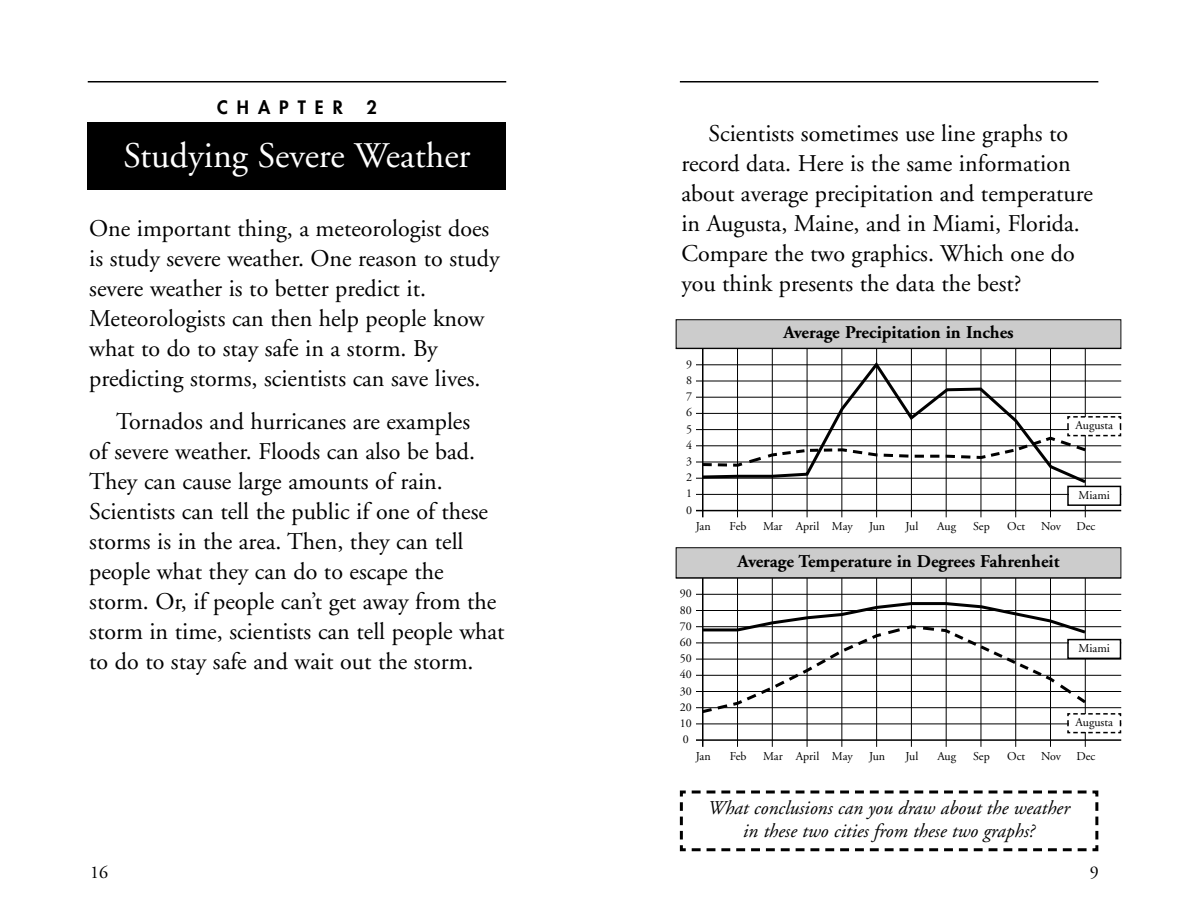
<style>
.page{position:relative;width:1188px;height:918px;background:#fff}
.page>*{position:absolute;margin:0;border:0;box-sizing:border-box;transform-origin:0 0}
.t1{font:36px "Adobe Garamond";color:#fff}
.t2{font:24px/30px "Adobe Garamond";color:#000}
.t3{font:italic 19.5px/22.5px "Adobe Garamond";color:#000;text-align:center}
.t4{font:700 18px "Adobe Garamond";color:#000}
.t5{font:800 18px "Futura";letter-spacing:.5em;color:#000}
.t6{font:18px "Adobe Garamond";color:#000}
.t7{font:12px/16.2px "Adobe Garamond";color:#000;text-align:justify}
</style>
<div class="page">
<hr style="left:680px;top:81px;width:418px;height:1px;background:#000">
<svg style="left:679px;top:790px;width:420px;height:62px"></svg>
<hr style="left:696px;top:364px;width:425px;height:1px;background:#000">
<hr style="left:696px;top:381px;width:425px;height:1px;background:#000">
<hr style="left:696px;top:397px;width:425px;height:1px;background:#000">
<hr style="left:696px;top:413px;width:425px;height:1px;background:#000">
<hr style="left:696px;top:429px;width:425px;height:1px;background:#000">
<hr style="left:696px;top:445px;width:425px;height:1px;background:#000">
<hr style="left:696px;top:462px;width:425px;height:1px;background:#000">
<hr style="left:696px;top:478px;width:425px;height:1px;background:#000">
<hr style="left:696px;top:494px;width:425px;height:1px;background:#000">
<hr style="left:696px;top:510px;width:425px;height:1px;background:#000">
<hr style="left:702px;top:349px;width:2px;height:168px;background:#000">
<hr style="left:737px;top:349px;width:1px;height:168px;background:#000">
<hr style="left:772px;top:349px;width:1px;height:168px;background:#000">
<hr style="left:807px;top:349px;width:1px;height:168px;background:#000">
<hr style="left:841px;top:349px;width:1px;height:168px;background:#000">
<hr style="left:876px;top:349px;width:1px;height:168px;background:#000">
<hr style="left:911px;top:349px;width:1px;height:168px;background:#000">
<hr style="left:946px;top:349px;width:1px;height:168px;background:#000">
<hr style="left:981px;top:349px;width:1px;height:168px;background:#000">
<hr style="left:1015px;top:349px;width:1px;height:168px;background:#000">
<hr style="left:1050px;top:349px;width:1px;height:168px;background:#000">
<hr style="left:1085px;top:349px;width:1px;height:168px;background:#000">
<svg style="left:700px;top:359px;width:389px;height:127px"></svg>
<svg style="left:703px;top:415px;width:419px;height:53px"></svg>
<div style="left:1069px;top:487px;width:51px;height:17px;background:#fff"></div>
<div style="left:1067px;top:486px;width:54px;height:20px;border:2px solid #000"></div>
<div style="left:676px;top:320px;width:444px;height:28px;background:#ccc"></div>
<div style="left:676px;top:319px;width:445px;height:30px;border:1px solid #000"></div>
<hr style="left:676px;top:578px;width:445px;height:1px;background:#000">
<hr style="left:696px;top:594px;width:425px;height:1px;background:#000">
<hr style="left:696px;top:610px;width:425px;height:1px;background:#000">
<hr style="left:696px;top:626px;width:425px;height:1px;background:#000">
<hr style="left:696px;top:643px;width:425px;height:1px;background:#000">
<hr style="left:696px;top:659px;width:425px;height:1px;background:#000">
<hr style="left:696px;top:675px;width:425px;height:1px;background:#000">
<hr style="left:696px;top:691px;width:425px;height:1px;background:#000">
<hr style="left:696px;top:707px;width:425px;height:1px;background:#000">
<hr style="left:696px;top:724px;width:425px;height:1px;background:#000">
<hr style="left:696px;top:739px;width:425px;height:2px;background:#000">
<hr style="left:702px;top:578px;width:2px;height:169px;background:#000">
<hr style="left:737px;top:578px;width:1px;height:169px;background:#000">
<hr style="left:772px;top:578px;width:1px;height:169px;background:#000">
<hr style="left:807px;top:578px;width:1px;height:169px;background:#000">
<hr style="left:841px;top:578px;width:1px;height:169px;background:#000">
<hr style="left:876px;top:578px;width:1px;height:169px;background:#000">
<hr style="left:911px;top:578px;width:1px;height:169px;background:#000">
<hr style="left:946px;top:578px;width:1px;height:169px;background:#000">
<hr style="left:981px;top:578px;width:1px;height:169px;background:#000">
<hr style="left:1015px;top:578px;width:1px;height:169px;background:#000">
<hr style="left:1050px;top:578px;width:1px;height:169px;background:#000">
<hr style="left:1085px;top:578px;width:1px;height:169px;background:#000">
<div style="left:676px;top:548px;width:444px;height:29px;background:#ccc"></div>
<div style="left:676px;top:547px;width:445px;height:31px;border:1px solid #000"></div>
<svg style="left:699px;top:601px;width:423px;height:133px"></svg>
<hr style="left:88px;top:81px;width:418px;height:1px;background:#000">
<div style="left:88px;top:122px;width:418px;height:68px;background:#000"></div>
<p class="t5" style="left:217px;top:98px;width:127px">CHAPTER</p>
<p class="t5" style="left:366px;top:98px;width:12px">2</p>
<h1 class="t1" style="left:124px;top:141px;width:349px">Studying Severe Weather</h1>
<p class="t2" style="left:89px;top:215px;width:412px">One important thing, a meteorologist does is study severe weather. One reason to study severe weather is to better predict it.<br>Meteorologists can then help people know what to do to stay safe in a storm. By predicting storms, scientists can save lives.</p>
<p class="t2" style="left:89px;top:409px;width:417px;text-indent:27px">Tornados and hurricanes are examples<br>of severe weather. Floods can also be bad.<br>They can cause large amounts of rain.<br>Scientists can tell the public if one of these storms is in the area. Then, they can tell people what they can do to escape the storm. Or, if people can’t get away from the storm in time, scientists can tell people what to do to stay safe and wait out the storm.</p>
<p class="t2" style="left:681px;top:121px;width:413px;text-indent:27px">Scientists sometimes use line graphs to record data. Here is the same information about average precipitation and temperature in Augusta, Maine, and in Miami, Florida.<br>Compare the two graphics. Which one do you think presents the data the best?</p>
<p class="t7" style="left:686px;top:357px;width:7px">9<br>8<br>7<br>6<br>5<br>4<br>3<br>2<br>1<br>0</p>
<p class="t4" style="left:783px;top:325px;width:232px">Average Precipitation in Inches</p>
<p class="t7" style="left:1076px;top:418px;width:39px">Augusta</p>
<p class="t7" style="left:1079px;top:488px;width:33px">Miami</p>
<p class="t7" style="left:696px;top:519px;width:16px">Jan</p>
<p class="t7" style="left:730px;top:519px;width:18px">Feb</p>
<p class="t7" style="left:763px;top:519px;width:91px">Mar April May</p>
<p class="t7" style="left:869px;top:519px;width:18px">Jun</p>
<p class="t7" style="left:906px;top:519px;width:14px">Jul</p>
<p class="t7" style="left:937px;top:519px;width:20px">Aug</p>
<p class="t7" style="left:973px;top:519px;width:18px">Sep</p>
<p class="t7" style="left:1007px;top:519px;width:19px">Oct</p>
<p class="t7" style="left:1041px;top:519px;width:21px">Nov</p>
<p class="t7" style="left:1076px;top:519px;width:20px">Dec</p>
<p class="t7" style="left:680px;top:586px;width:13px">90<br>80<br>70<br>60<br>50<br>40<br>30<br>20<br>10<br>0</p>
<p class="t4" style="left:738px;top:554px;width:324px">Average Temperature in Degrees Fahrenheit</p>
<p class="t7" style="left:1079px;top:641px;width:33px">Miami</p>
<p class="t7" style="left:1076px;top:715px;width:39px">Augusta</p>
<p class="t7" style="left:696px;top:749px;width:16px">Jan</p>
<p class="t7" style="left:730px;top:749px;width:18px">Feb</p>
<p class="t7" style="left:763px;top:749px;width:91px">Mar April May</p>
<p class="t7" style="left:869px;top:749px;width:18px">Jun</p>
<p class="t7" style="left:906px;top:749px;width:14px">Jul</p>
<p class="t7" style="left:937px;top:749px;width:20px">Aug</p>
<p class="t7" style="left:973px;top:749px;width:18px">Sep</p>
<p class="t7" style="left:1007px;top:749px;width:19px">Oct</p>
<p class="t7" style="left:1041px;top:749px;width:21px">Nov</p>
<p class="t7" style="left:1076px;top:749px;width:20px">Dec</p>
<p class="t3" style="left:707px;top:798px;width:363px">What conclusions can you draw about the weather in these two cities from these two graphs?</p>
<p class="t6" style="left:90px;top:866px;width:19px">16</p>
<p class="t6" style="left:1090px;top:866px;width:10px">9</p>
</div>
